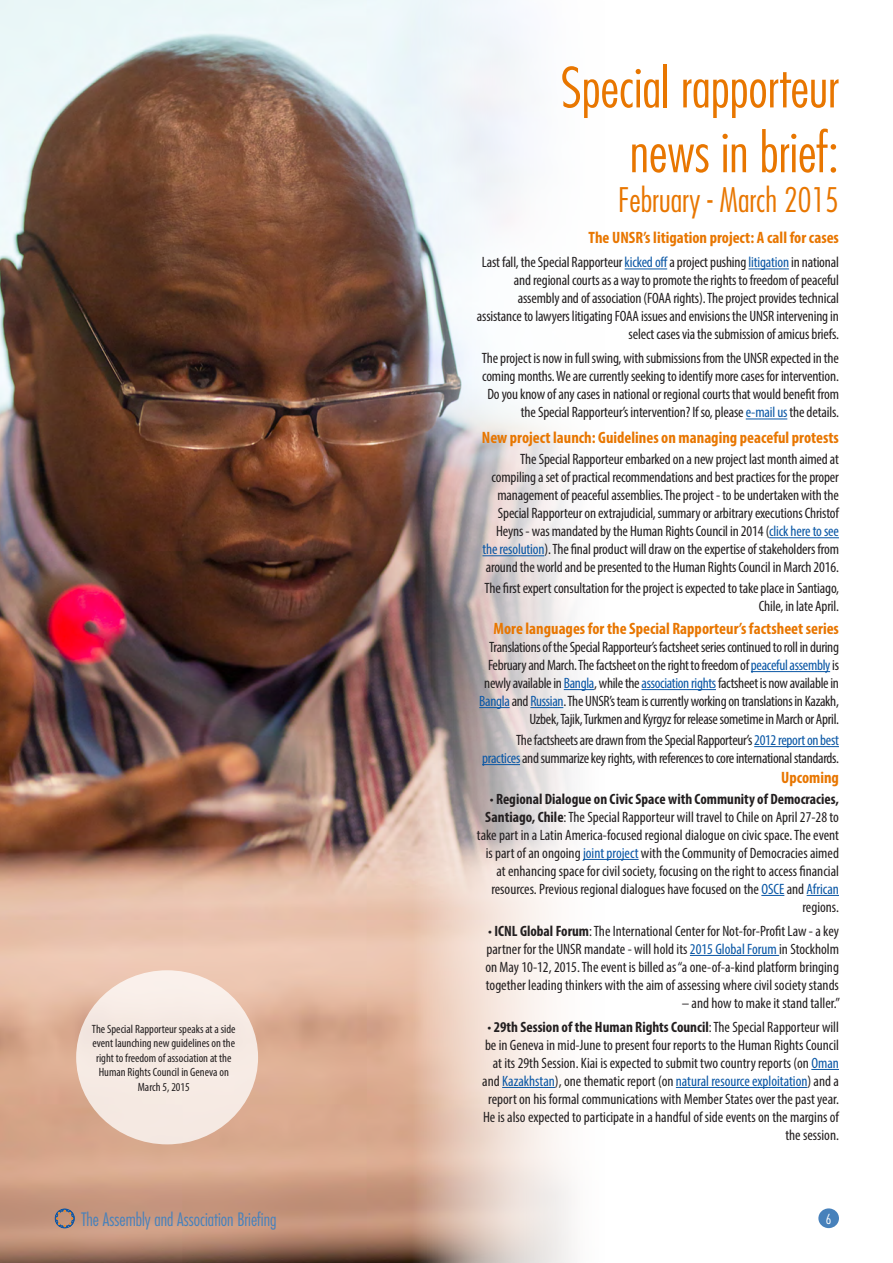
<style>
.page{position:relative;width:893px;height:1263px;background:#fff}
.page>*{position:absolute;margin:0;border:0;box-sizing:border-box;transform-origin:0 0}
.t1{font:300 condensed 54px/64.8px "Futura LT";color:#e87600;text-align:right}
.t2{font:300 condensed 33px "Futura LT";color:#e87600}
.t3{font:300 condensed 18px "Futura LT";color:#4781bb}
.Newsletter_text{font:700 condensed 16.5px "Myriad Pro";color:#e87600}
.Newsletter_text-2{font:condensed 15px/18px "Myriad Pro";letter-spacing:-.01em;color:#231f20;text-align:right}
.t4{font:300 condensed 13.5px "Futura LT";color:#fff}
.UNSR_annual_report_c{font:condensed 12px/14.4px "Myriad Pro";color:#231f20;text-align:center}
.s1{color:#0a57a5}
.s2{font-weight:700}
</style>
<div class="page">
<img style="left:0;top:0;width:683px;height:1263px">
<hr style="left:625px;top:269px;width:42px;height:1px;background:#0a57a5">
<hr style="left:748px;top:269px;width:41px;height:1px;background:#0a57a5">
<hr style="left:746px;top:419px;width:41px;height:1px;background:#0a57a5">
<hr style="left:769px;top:537px;width:70px;height:1px;background:#0a57a5">
<hr style="left:482px;top:555px;width:62px;height:1px;background:#0a57a5">
<hr style="left:751px;top:671px;width:79px;height:1px;background:#0a57a5">
<hr style="left:564px;top:689px;width:30px;height:1px;background:#0a57a5">
<hr style="left:641px;top:689px;width:75px;height:1px;background:#0a57a5">
<hr style="left:479px;top:707px;width:31px;height:1px;background:#0a57a5">
<hr style="left:530px;top:707px;width:33px;height:1px;background:#0a57a5">
<hr style="left:754px;top:746px;width:85px;height:1px;background:#0a57a5">
<hr style="left:482px;top:764px;width:38px;height:1px;background:#0a57a5">
<hr style="left:583px;top:859px;width:56px;height:1px;background:#0a57a5">
<svg style="left:761px;top:895px;width:23px;height:1px"></svg>
<hr style="left:807px;top:895px;width:32px;height:1px;background:#0a57a5">
<hr style="left:690px;top:955px;width:89px;height:1px;background:#0a57a5">
<svg style="left:811px;top:1069px;width:28px;height:1px"></svg>
<hr style="left:502px;top:1087px;width:53px;height:1px;background:#0a57a5">
<hr style="left:676px;top:1087px;width:131px;height:1px;background:#0a57a5">
<div style="left:818px;top:1208px;width:21px;height:20px;background:#4781bb;border-radius:50%"></div>
<svg style="left:55px;top:1208px;width:20px;height:20px"></svg>
<div style="left:76px;top:970px;width:182px;height:174px;background:#f6eae3;border-radius:50%"></div>
<p class="UNSR_annual_report_c" style="left:92px;top:1022px;width:145px">The Special Rapporteur speaks at a side event launching new guidelines on the right to freedom of association at the<br>Human Rights Council in Geneva on<br>March 5, 2015</p>
<p class="t1" style="left:561px;top:55px;width:280px">Special rapporteur news in brief:</p>
<p class="t2" style="left:618px;top:180px;width:222px">February - March 2015</p>
<p class="Newsletter_text" style="left:589px;top:228px;width:252px">The UNSR’s litigation project: A call for cases</p>
<p class="Newsletter_text-2" style="left:477px;top:253px;width:364px">Last fall, the Special Rapporteur <span class="s1">kicked off</span> a project pushing <span class="s1">litigation</span> in national and regional courts as a way to promote the rights to freedom of peaceful assembly and of association (FOAA rights). The project provides technical assistance to lawyers litigating FOAA issues and envisions the UNSR intervening in select cases via the submission of amicus briefs.</p>
<p class="Newsletter_text-2" style="left:482px;top:349px;width:359px">The project is now in full swing, with submissions from the UNSR expected in the coming months. We are currently seeking to identify more cases for intervention.<br>Do you know of any cases in national or regional courts that would benefit from the Special Rapporteur’s intervention? If so, please <span class="s1">e-mail us</span> the details.</p>
<p class="Newsletter_text" style="left:482px;top:427px;width:359px">New project launch: Guidelines on managing peaceful protests</p>
<p class="Newsletter_text-2" style="left:482px;top:450px;width:358px">The Special Rapporteur embarked on a new project last month aimed at compiling a set of practical recommendations and best practices for the proper management of peaceful assemblies. The project - to be undertaken with the Special Rapporteur on extrajudicial, summary or arbitrary executions Christof Heyns - was mandated by the Human Rights Council in 2014 (<span class="s1">click here to see the resolution</span>). The final product will draw on the expertise of stakeholders from around the world and be presented to the Human Rights Council in March 2016.</p>
<p class="Newsletter_text-2" style="left:484px;top:579px;width:356px">The first expert consultation for the project is expected to take place in Santiago,<br>Chile, in late April.</p>
<p class="Newsletter_text" style="left:494px;top:618px;width:347px">More languages for the Special Rapporteur’s factsheet series</p>
<p class="Newsletter_text-2" style="left:479px;top:638px;width:361px">Translations of the Special Rapporteur’s factsheet series continued to roll in during February and March. The factsheet on the right to freedom of <span class="s1">peaceful assembly</span> is newly available in <span class="s1">Bangla</span>, while the <span class="s1">association rights</span> factsheet is now available in <span class="s1">Bangla</span> and <span class="s1">Russian</span>. The UNSR’s team is currently working on translations in Kazakh, Uzbek, Tajik, Turkmen and Kyrgyz for release sometime in March or April.</p>
<p class="Newsletter_text-2" style="left:482px;top:731px;width:358px">The factsheets are drawn from the Special Rapporteur’s <span class="s1">2012 report on best practices</span> and summarize key rights, with references to core international standards.</p>
<p class="Newsletter_text" style="left:781px;top:767px;width:59px">Upcoming</p>
<p class="Newsletter_text-2" style="left:477px;top:790px;width:364px">• <span class="s2">Regional Dialogue on Civic Space with Community of Democracies, Santiago, Chile</span>: The Special Rapporteur will travel to Chile on April 27-28 to take part in a Latin America-focused regional dialogue on civic space. The event is part of an ongoing <span class="s1">joint project</span> with the Community of Democracies aimed at enhancing space for civil society, focusing on the right to access financial resources. Previous regional dialogues have focused on the <span class="s1">OSCE</span> and <span class="s1">African </span>regions.</p>
<p class="Newsletter_text-2" style="left:485px;top:922px;width:355px;text-align:justify">• <span class="s2">ICNL Global Forum</span>: The International Center for Not-for-Profit Law - a key partner for the UNSR mandate - will hold its <span class="s1">2015 Global Forum</span> in Stockholm on May 10-12, 2015. The event is billed as “a one-of-a-kind platform bringing together leading thinkers with the aim of assessing where civil society stands</p>
<p class="Newsletter_text-2" style="left:682px;top:994px;width:160px">– and how to make it stand taller.”</p>
<p class="Newsletter_text-2" style="left:482px;top:1018px;width:358px">• <span class="s2">29th Session of the Human Rights Council</span>: The Special Rapporteur will be in Geneva in mid-June to present four reports to the Human Rights Council at its 29th Session. Kiai is expected to submit two country reports (on <span class="s1">Oman </span>and <span class="s1">Kazakhstan</span>), one thematic report (on <span class="s1">natural resource exploitation</span>) and a report on his formal communications with Member States over the past year.<br>He is also expected to participate in a handful of side events on the margins of the session.</p>
<p class="t3" style="left:81px;top:1208px;width:197px">The Assembly and Association Briefing</p>
<p class="t4" style="left:826px;top:1211px;width:7px">6</p>
</div>
